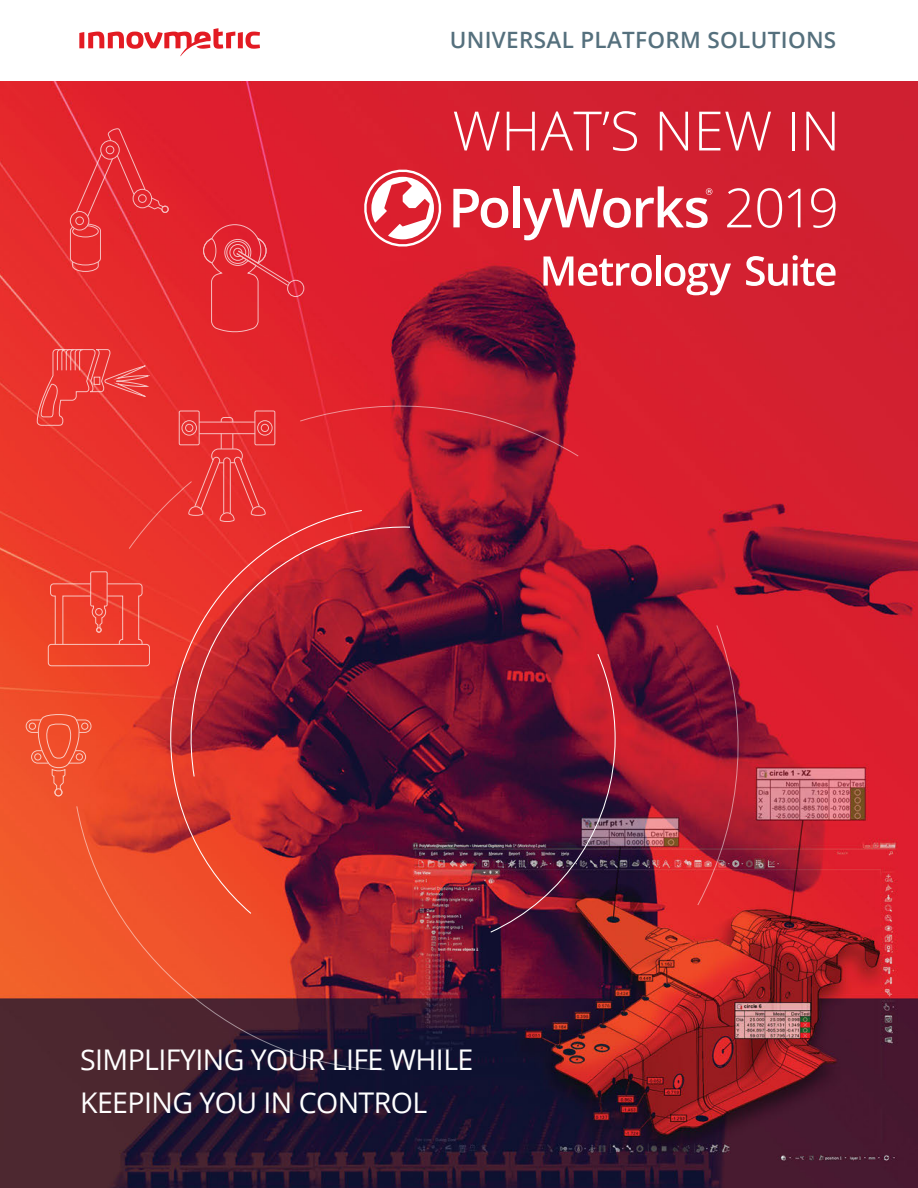
<style>
.page{position:relative;width:918px;height:1188px;background:#fff}
.page>*{position:absolute;margin:0;border:0;box-sizing:border-box;transform-origin:0 0}
.t1{font:300 54.3px "Open Sans";letter-spacing:.005em;color:#fff}
.t2{font:28.5px/43.5px "Open Sans";letter-spacing:-.02em;color:#fff}
.t3{font:600 22.5px "Open Sans";letter-spacing:.015em;color:#55707d}
</style>
<div class="page">
<img style="left:0;top:81px;width:918px;height:1107px">
<svg style="left:543px;top:256px;width:109px;height:30px"></svg>
<div style="left:656px;top:255px;width:5px;height:31px;background:#fff"></div>
<svg style="left:665px;top:263px;width:66px;height:32px"></svg>
<svg style="left:746px;top:255px;width:90px;height:31px"></svg>
<svg style="left:453px;top:189px;width:55px;height:39px"></svg>
<div style="left:514px;top:186px;width:6px;height:41px;background:#fff"></div>
<svg style="left:360px;top:166px;width:85px;height:84px"></svg>
<svg style="left:523px;top:186px;width:189px;height:54px"></svg>
<svg style="left:727px;top:188px;width:24px;height:39px"></svg>
<svg style="left:757px;top:188px;width:25px;height:40px"></svg>
<svg style="left:788px;top:189px;width:12px;height:38px"></svg>
<svg style="left:811px;top:188px;width:25px;height:40px"></svg>
<svg style="left:79px;top:28px;width:181px;height:28px"></svg>
<svg style="left:363px;top:523px;width:48px;height:255px;background:#721530"></svg>
<svg style="left:300px;top:406px;width:278px;height:50px;background:#c12030"></svg>
<svg style="left:697px;top:625px;width:42px;height:280px;background:#a31c33"></svg>
<div style="left:287px;top:280px;width:17px;height:17px;border:1px solid #fff;border-radius:50%"></div>
<svg style="left:203px;top:224px;width:88px;height:108px;background:#e22e38"></svg>
<svg style="left:37px;top:349px;width:238px;height:200px;background:#e93632"></svg>
<svg style="left:48px;top:571px;width:102px;height:95px;background:#ee4735"></svg>
<svg style="left:76px;top:806px;width:309px;height:264px;background:#9d362e"></svg>
<svg style="left:70px;top:128px;width:99px;height:144px;background:#e42c33"></svg>
<div style="left:70px;top:211px;width:19px;height:20px;border:1px solid #fff;border-radius:50%"></div>
<div style="left:75px;top:216px;width:9px;height:9px;border:1px solid #fff;border-radius:50%"></div>
<div style="left:133px;top:189px;width:19px;height:19px;border:1px solid #fff;border-radius:50%"></div>
<div style="left:138px;top:194px;width:9px;height:9px;border:1px solid #fff;border-radius:50%"></div>
<svg style="left:26px;top:714px;width:65px;height:82px;background:#f05a38"></svg>
<div style="left:54px;top:788px;width:8px;height:8px;border:1px solid #fff;border-radius:50%"></div>
<svg style="left:170px;top:509px;width:193px;height:406px;background:#b1292f"></svg>
<img style="left:489px;top:653px;width:127px;height:281px">
<p class="t3" style="left:450px;top:25px;width:388px">UNIVERSAL PLATFORM SOLUTIONS</p>
<h1 class="t1" style="left:453px;top:94px;width:389px">WHAT’S NEW IN</h1>
<p class="t2" style="left:80px;top:1037px;width:395px">SIMPLIFYING YOUR LIFE WHILE<br>KEEPING YOU IN CONTROL</p>
</div>
